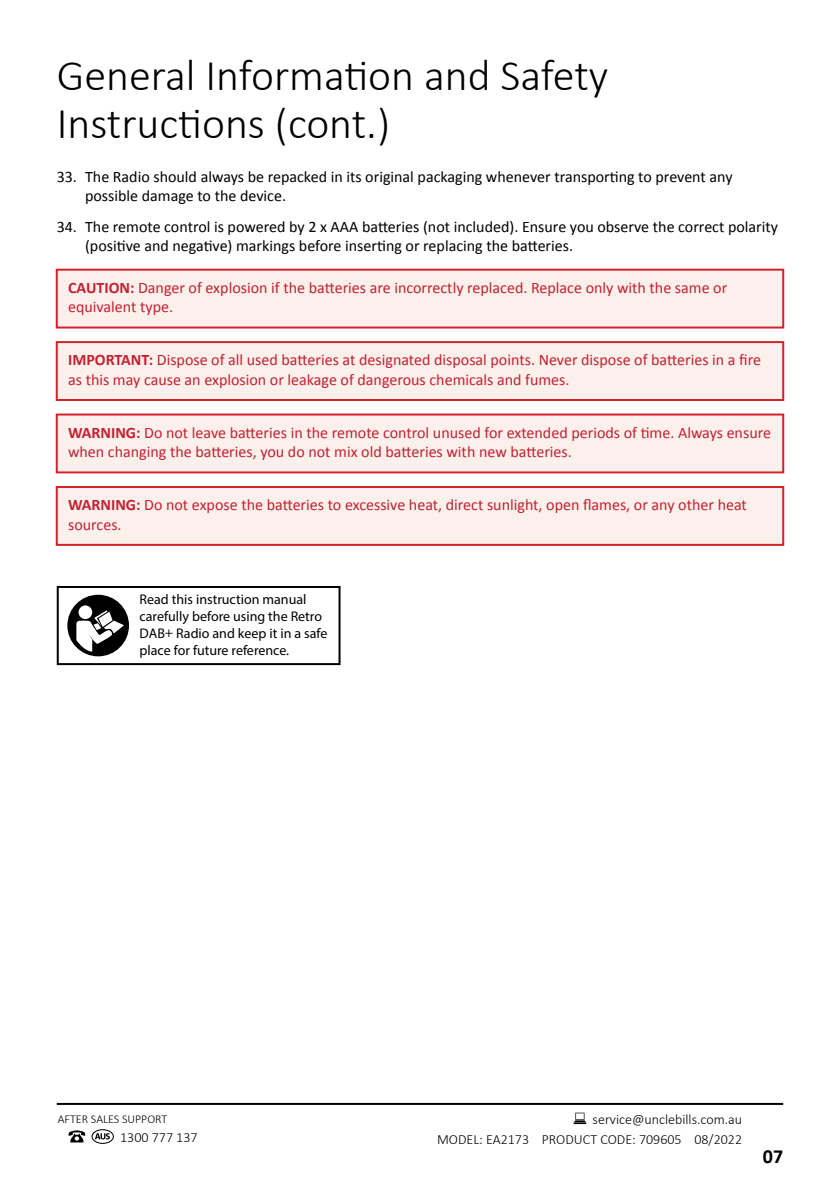
<style>
.page{position:relative;width:840px;height:1191px;background:#fff}
.page>*{position:absolute;margin:0;border:0;box-sizing:border-box;transform-origin:0 0}
.t1{font:300 44px/48px "Calibri";color:#000}
.t2{font:700 20px "Calibri";color:#000}
.t3{font:16px/19.2px "Calibri";color:#c32032}
.t4{font:16px/19.2px "Calibri";color:#000}
.t5{font:14px/16.8px "Myriad Pro";color:#000}
.t6{font:300 14px/19.6px "Calibri";color:#000;text-align:right}
.t7{font:300 12px "Calibri";color:#000}
.s1{font-weight:700}
</style>
<div class="page">
<hr style="left:57px;top:1103px;width:725px;height:2px;background:#000">
<svg style="left:68px;top:1130px;width:17px;height:12px"></svg>
<div style="left:91px;top:1129px;width:23px;height:14px;border:1px solid #000;border-radius:50%"></div>
<svg style="left:95px;top:1133px;width:15px;height:6px"></svg>
<svg style="left:573px;top:1112px;width:13px;height:12px"></svg>
<div style="left:56px;top:269px;width:727px;height:59px;background:#fbf0eb;border:2px solid #d2232a"></div>
<div style="left:56px;top:341px;width:727px;height:60px;background:#fbf0eb;border:2px solid #d2232a"></div>
<div style="left:56px;top:413px;width:727px;height:60px;background:#fbf0eb;border:2px solid #d2232a"></div>
<div style="left:56px;top:486px;width:727px;height:60px;background:#fbf0eb;border:2px solid #d2232a"></div>
<div style="left:57px;top:586px;width:283px;height:79px;border:2px solid #000"></div>
<div style="left:67px;top:595px;width:62px;height:61px;background:#000;border-radius:50%"></div>
<div style="left:78px;top:605px;width:14px;height:14px;background:#fff;border-radius:50%"></div>
<svg style="left:76px;top:610px;width:48px;height:42px"></svg>
<h1 class="t1" style="left:57px;top:51px;width:552px">General Information and Safety<br>Instructions (cont.)</h1>
<p class="t4" style="left:85px;top:167px;width:648px;text-indent:-28px">33. The Radio should always be repacked in its original packaging whenever transporting to prevent any possible damage to the device.</p>
<p class="t4" style="left:85px;top:216px;width:694px;text-indent:-28px">34. The remote control is powered by 2 x AAA batteries (not included). Ensure you observe the correct polarity (positive and negative) markings before inserting or replacing the batteries.</p>
<p class="t3" style="left:68px;top:278px;width:660px"><span class="s1">CAUTION:</span> Danger of explosion if the batteries are incorrectly replaced. Replace only with the same or equivalent type.</p>
<p class="t3" style="left:68px;top:350px;width:694px"><span class="s1">IMPORTANT:</span> Dispose of all used batteries at designated disposal points. Never dispose of batteries in a fire as this may cause an explosion or leakage of dangerous chemicals and fumes.</p>
<p class="t3" style="left:68px;top:422px;width:704px"><span class="s1">WARNING:</span> Do not leave batteries in the remote control unused for extended periods of time. Always ensure when changing the batteries, you do not mix old batteries with new batteries.</p>
<p class="t3" style="left:68px;top:495px;width:680px"><span class="s1">WARNING:</span> Do not expose the batteries to excessive heat, direct sunlight, open flames, or any other heat sources.</p>
<p class="t5" style="left:139px;top:591px;width:189px">Read this instruction manual carefully before using the Retro<br>DAB+ Radio and keep it in a safe place for future reference.</p>
<p class="t7" style="left:58px;top:1111px;width:111px">AFTER SALES SUPPORT</p>
<p class="t6" style="left:120px;top:1127px;width:79px">1300 777 137</p>
<p class="t6" style="left:437px;top:1109px;width:306px">service@unclebills.com.au<br>MODEL: EA2173 PRODUCT CODE: 709605 08/2022</p>
<p class="t2" style="left:762px;top:1141px;width:22px">07</p>
</div>
